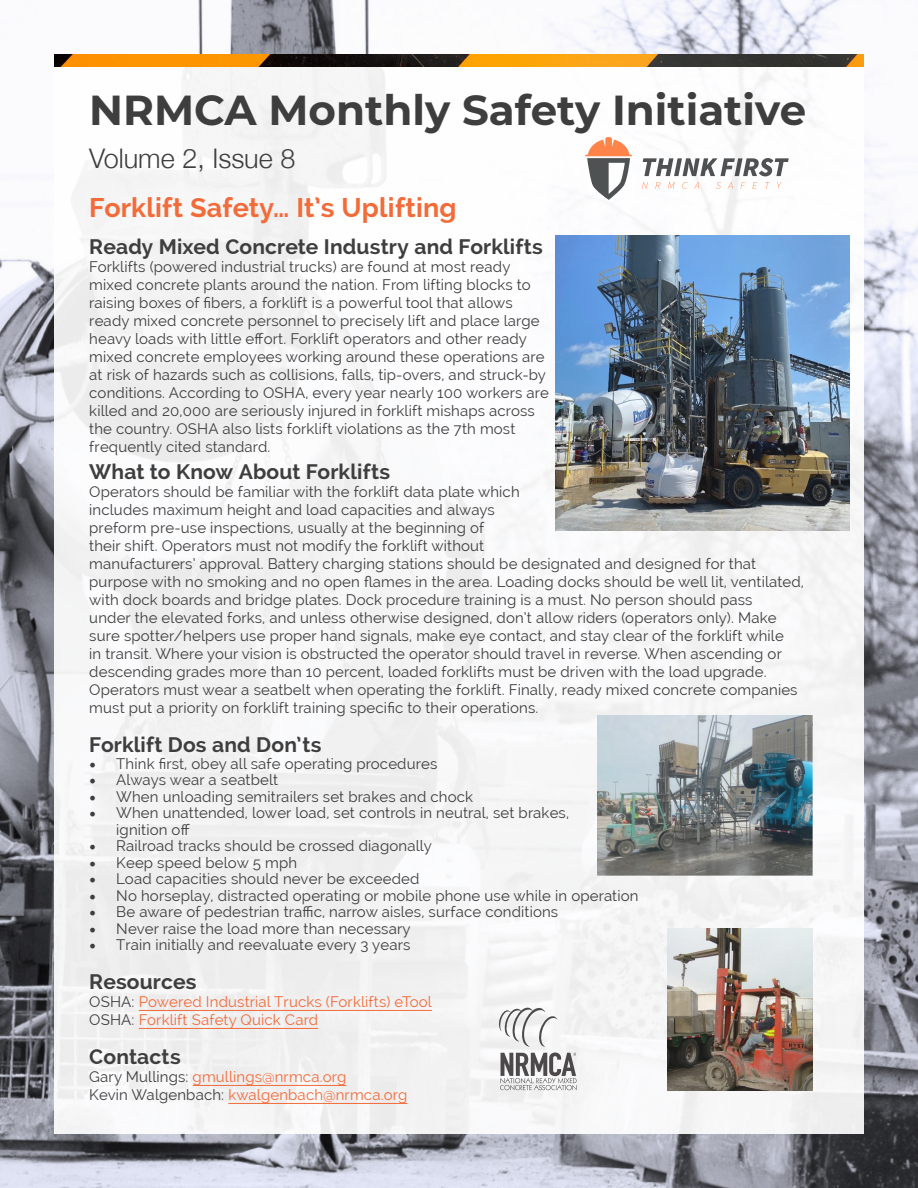
<style>
.page{position:relative;width:918px;height:1188px;background:#fff}
.page>*{position:absolute;margin:0;border:0;box-sizing:border-box;transform-origin:0 0}
.t1{font:700 42px "Montserrat";color:#3e3e3f}
.t2{font:700 27px "Raleway";letter-spacing:.005em;color:#f26b39}
.t3{font:300 27px "Helvetica Neue";color:#3e3e3f}
.t4{font:700 21px "Raleway";letter-spacing:.01em;color:#3e3e3f}
.t5{font:15px/18px "Raleway";letter-spacing:.01em;color:#3e3e3f}
.t6{font:15px "Raleway";letter-spacing:.01em;color:#f26b39}
.s1{font-family:"Minion Pro";font-size:18px}
.s2{color:#3e3e3f}
</style>
<div class="page">
<img style="left:0;top:0;width:918px;height:1188px">
<div style="left:54px;top:54px;width:810px;height:1080px;background:#f6f6f7"></div>
<hr style="left:139px;top:1010px;width:293px;height:1px;background:#f26b39">
<hr style="left:139px;top:1028px;width:179px;height:1px;background:#f26b39">
<hr style="left:193px;top:1085px;width:153px;height:1px;background:#f26b39">
<hr style="left:228px;top:1103px;width:179px;height:1px;background:#f26b39">
<svg style="left:643px;top:158px;width:146px;height:18px"></svg>
<svg style="left:642px;top:182px;width:6px;height:7px"></svg>
<svg style="left:655px;top:182px;width:6px;height:7px"></svg>
<svg style="left:668px;top:182px;width:7px;height:7px"></svg>
<svg style="left:682px;top:182px;width:6px;height:7px"></svg>
<svg style="left:694px;top:182px;width:5px;height:7px"></svg>
<svg style="left:716px;top:182px;width:5px;height:7px"></svg>
<svg style="left:727px;top:182px;width:6px;height:7px"></svg>
<svg style="left:741px;top:182px;width:5px;height:6px"></svg>
<svg style="left:752px;top:182px;width:5px;height:7px"></svg>
<svg style="left:765px;top:182px;width:5px;height:7px"></svg>
<svg style="left:777px;top:182px;width:5px;height:7px"></svg>
<svg style="left:585px;top:137px;width:47px;height:63px"></svg>
<img style="left:54px;top:54px;width:810px;height:12px">
<svg style="left:499px;top:1008px;width:58px;height:39px"></svg>
<svg style="left:500px;top:1053px;width:77px;height:37px"></svg>
<img style="left:597px;top:715px;width:215px;height:161px">
<img style="left:556px;top:235px;width:293px;height:295px">
<img style="left:668px;top:929px;width:144px;height:161px">
<p class="t1" style="left:89px;top:80px;width:718px">NRMCA Monthly Safety Initiative</p>
<p class="t3" style="left:89px;top:136px;width:208px">Volume 2, Issue 8</p>
<p class="t2" style="left:89px;top:192px;width:369px">Forklift Safety… It’s Uplifting</p>
<p class="t4" style="left:89px;top:235px;width:455px">Ready Mixed Concrete Industry and Forklifts</p>
<p class="t5" style="left:89px;top:258px;width:461px">Forklifts (powered industrial trucks) are found at most ready mixed concrete plants around the nation. From lifting blocks to raising boxes of fibers, a forklift is a powerful tool that allows ready mixed concrete personnel to precisely lift and place large heavy loads with little effort. Forklift operators and other ready mixed concrete employees working around these operations are at risk of hazards such as collisions, falls, tip-overs, and struck-by conditions. According to OSHA, every year nearly 100 workers are killed and 20,000 are seriously injured in forklift mishaps across the country. OSHA also lists forklift violations as the 7th most frequently cited standard.</p>
<p class="t4" style="left:89px;top:460px;width:302px">What to Know About Forklifts</p>
<p class="t5" style="left:89px;top:483px;width:716px">Operators should be familiar with the forklift data plate which<br>includes maximum height and load capacities and always<br>preform pre-use inspections, usually at the beginning of<br>their shift. Operators must not modify the forklift without<br>manufacturers’ approval. Battery charging stations should be designated and designed for that purpose with no smoking and no open flames in the area. Loading docks should be well lit, ventilated, with dock boards and bridge plates. Dock procedure training is a must. No person should pass<br>under the elevated forks, and unless otherwise designed, don’t allow riders (operators only). Make sure spotter/helpers use proper hand signals, make eye contact, and stay clear of the forklift while<br>in transit. Where your vision is obstructed the operator should travel in reverse. When ascending or descending grades more than 10 percent, loaded forklifts must be driven with the load upgrade.<br>Operators must wear a seatbelt when operating the forklift. Finally, ready mixed concrete companies must put a priority on forklift training specific to their operations.</p>
<p class="t4" style="left:89px;top:733px;width:234px">Forklift Dos and Don’ts</p>
<p class="t5" style="left:89px;top:755px;width:350px"><span class="s1">•</span> Think first, obey all safe operating procedures</p>
<p class="t5" style="left:89px;top:771px;width:190px"><span class="s1">•</span> Always wear a seatbelt</p>
<p class="t5" style="left:89px;top:788px;width:385px"><span class="s1">•</span> When unloading semitrailers set brakes and chock</p>
<p class="t5" style="left:116px;top:805px;width:454px;line-height:16.5px;text-indent:-27px"><span class="s1">•</span> When unattended, lower load, set controls in neutral, set brakes, ignition off</p>
<p class="t5" style="left:89px;top:837px;width:344px"><span class="s1">•</span> Railroad tracks should be crossed diagonally</p>
<p class="t5" style="left:89px;top:854px;width:209px"><span class="s1">•</span> Keep speed below 5 mph</p>
<p class="t5" style="left:89px;top:870px;width:332px"><span class="s1">•</span> Load capacities should never be exceeded</p>
<p class="t5" style="left:89px;top:887px;width:551px"><span class="s1">•</span> No horseplay, distracted operating or mobile phone use while in operation</p>
<p class="t5" style="left:89px;top:903px;width:470px"><span class="s1">•</span> Be aware of pedestrian traffic, narrow aisles, surface conditions</p>
<p class="t5" style="left:89px;top:920px;width:323px"><span class="s1">•</span> Never raise the load more than necessary</p>
<p class="t5" style="left:89px;top:936px;width:323px"><span class="s1">•</span> Train initially and reevaluate every 3 years</p>
<p class="t4" style="left:89px;top:970px;width:109px">Resources</p>
<p class="t6" style="left:89px;top:993px;width:344px"><span class="s2">OSHA:</span> Powered Industrial Trucks (Forklifts) eTool</p>
<p class="t6" style="left:89px;top:1011px;width:230px"><span class="s2">OSHA:</span> Forklift Safety Quick Card</p>
<p class="t4" style="left:89px;top:1045px;width:93px">Contacts</p>
<p class="t6" style="left:89px;top:1068px;width:259px"><span class="s2">Gary Mullings:</span> gmullings@nrmca.org</p>
<p class="t6" style="left:89px;top:1086px;width:320px"><span class="s2">Kevin Walgenbach:</span> kwalgenbach@nrmca.org</p>
</div>
